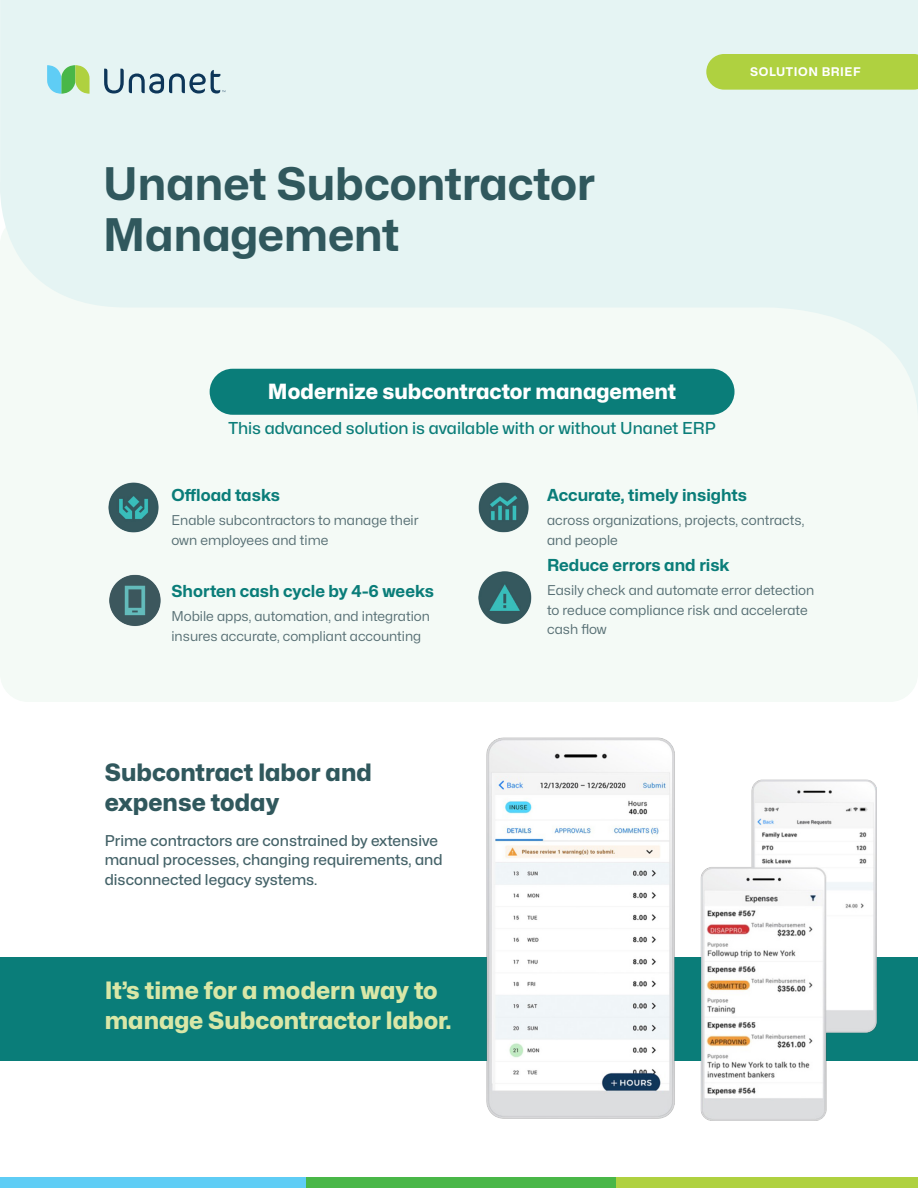
<style>
.page{position:relative;width:918px;height:1188px;background:#fff}
.page>*{position:absolute;margin:0;border:0;box-sizing:border-box;transform-origin:0 0}
.headline{font:45px/51px "Mona Sans Bold";color:#30585d}
.section_title{font:700 24px/30px "Mona Sans Extra";color:#d9e7a7}
.section_title-2{font:700 24px/30px "Mona Sans Extra";color:#30585d}
.section_title-3{font:700 21px "Mona Sans Extra";color:#fff}
.Body_Bullets{font:16.65px "Mona Sans Bold";color:#0a7d79}
.headline-2{font:16.5px "Mona Sans Medium";color:#0a7d79}
.section_title-4{font:15px/19.5px "Mona Sans Medium";color:#446268}
.Body_Bullets-2{font:13.5px/19.6px "Mona Sans Regular";color:#566e73}
.t1{font:12px "Mona Sans Bold";letter-spacing:.05em;color:#fff}
</style>
<div class="page">
<div style="left:0;top:216px;width:918px;height:486px;background:#f4faf6;border-radius:28px"></div>
<svg style="left:0;top:0;width:918px;height:415px;fill:#e5f4f3"></svg>
<div style="left:706px;top:54px;width:212px;height:36px;background:#afd140"></div>
<div style="left:0;top:1177px;width:311px;height:11px;background:#5fcdf5"></div>
<div style="left:306px;top:1177px;width:314px;height:11px;background:#49b748"></div>
<div style="left:616px;top:1177px;width:302px;height:11px;background:#afd140"></div>
<svg style="left:47px;top:65px;width:43px;height:29px"></svg>
<svg style="left:104px;top:69px;width:121px;height:25px;background:#a6bcc6"></svg>
<img style="left:109px;top:574px;width:52px;height:52px">
<img style="left:108px;top:482px;width:51px;height:51px">
<img style="left:478px;top:482px;width:51px;height:51px">
<img style="left:478px;top:571px;width:54px;height:53px">
<div style="left:210px;top:369px;width:525px;height:46px;background:#0a7d79;border-radius:23px"></div>
<div style="left:0;top:957px;width:918px;height:104px;background:#0a7d79"></div>
<img style="left:486px;top:738px;width:390px;height:383px">
<p class="headline" style="left:103px;top:157px;width:493px">Unanet Subcontractor<br>Management</p>
<p class="t1" style="left:750px;top:63px;width:112px">SOLUTION BRIEF</p>
<p class="section_title-3" style="left:268px;top:377px;width:410px">Modernize subcontractor management</p>
<p class="headline-2" style="left:228px;top:418px;width:489px">This advanced solution is available with or without Unanet ERP</p>
<p class="Body_Bullets" style="left:171px;top:484px;width:110px">Offload tasks</p>
<p class="Body_Bullets-2" style="left:171px;top:510px;width:249px">Enable subcontractors to manage their own employees and time</p>
<p class="Body_Bullets" style="left:171px;top:580px;width:264px">Shorten cash cycle by 4-6 weeks</p>
<p class="Body_Bullets-2" style="left:171px;top:606px;width:260px">Mobile apps, automation, and integration insures accurate, compliant accounting</p>
<p class="section_title-2" style="left:105px;top:757px;width:269px">Subcontract labor and expense today</p>
<p class="section_title-4" style="left:105px;top:830px;width:339px">Prime contractors are constrained by extensive manual processes, changing requirements, and disconnected legacy systems.</p>
<p class="section_title" style="left:105px;top:975px;width:348px">It’s time for a modern way to manage Subcontractor labor.</p>
<p class="Body_Bullets" style="left:547px;top:484px;width:201px">Accurate, timely insights</p>
<p class="Body_Bullets-2" style="left:547px;top:510px;width:259px">across organizations, projects, contracts, and people</p>
<p class="Body_Bullets" style="left:547px;top:554px;width:184px">Reduce errors and risk</p>
<p class="Body_Bullets-2" style="left:547px;top:580px;width:269px">Easily check and automate error detection to reduce compliance risk and accelerate cash flow</p>
</div>
